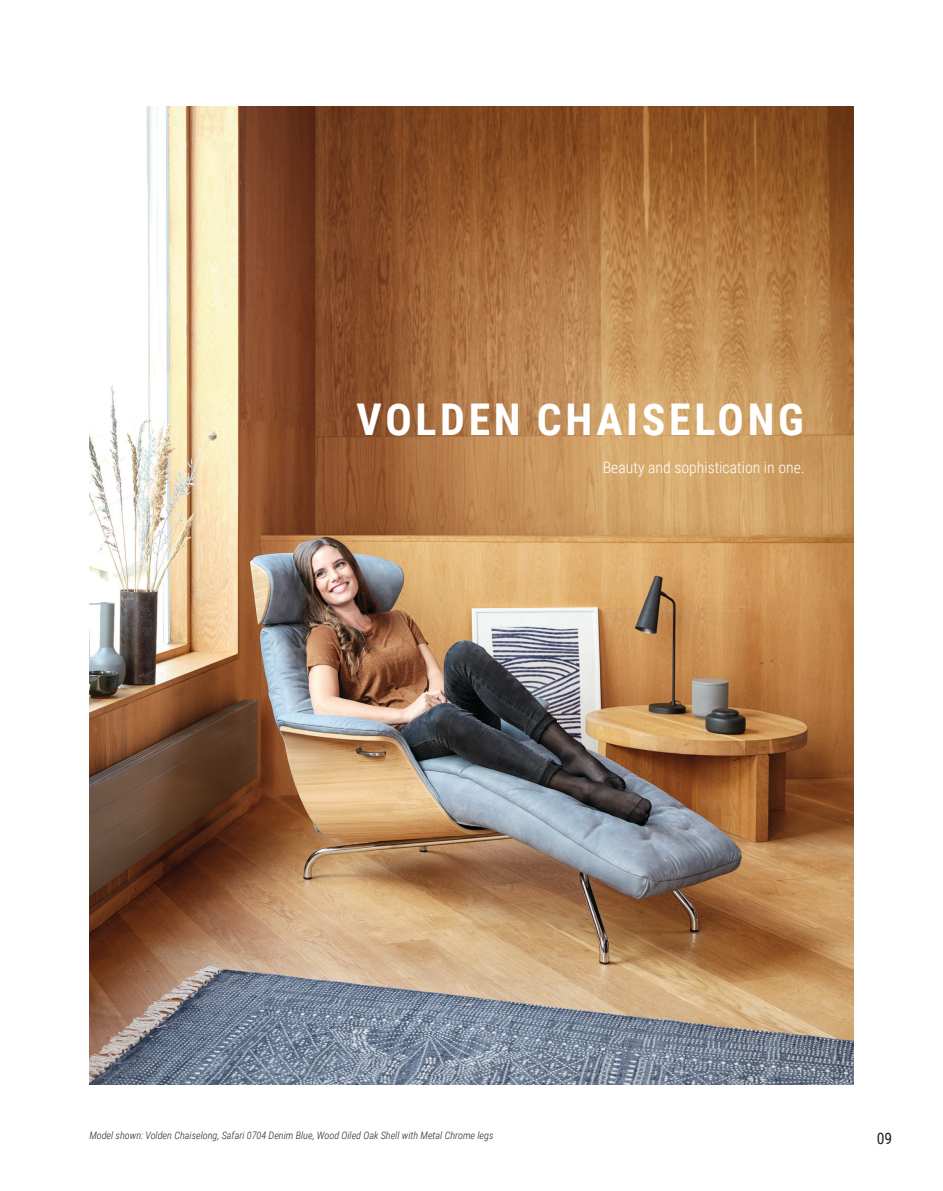
<style>
.page{position:relative;width:943px;height:1191px;background:#fff}
.page>*{position:absolute;margin:0;border:0;box-sizing:border-box;transform-origin:0 0}
.t1{font:700 43.75px "Roboto Condensed";letter-spacing:.085em;color:#fff}
.t2{font:300 15.75px "Roboto Condensed";color:#fff}
.t3{font:15.75px "Roboto Condensed";color:#231f20}
.t4{font:italic 300 10.15px "Roboto Condensed";color:#231f20}
</style>
<div class="page">
<img style="left:89px;top:106px;width:764px;height:979px">
<p class="t1" style="left:356px;top:389px;width:449px">VOLDEN CHAISELONG</p>
<p class="t2" style="left:603px;top:457px;width:203px">Beauty and sophistication in one.</p>
<p class="t4" style="left:89px;top:1128px;width:406px">Model shown: Volden Chaiselong, Safari 0704 Denim Blue, Wood Oiled Oak Shell with Metal Chrome legs</p>
<p class="t3" style="left:876px;top:1127px;width:17px">09</p>
</div>
